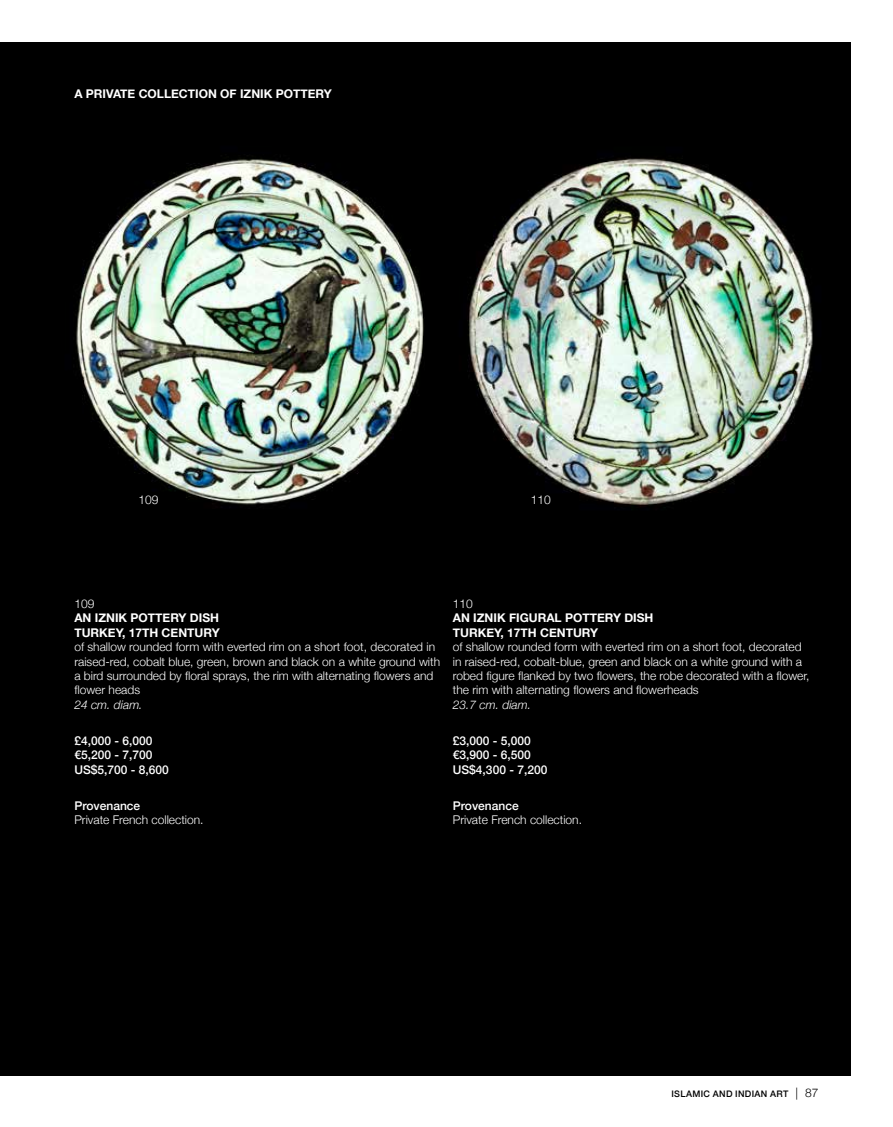
<style>
.page{position:relative;width:893px;height:1127px;background:#fff}
.page>*{position:absolute;margin:0;border:0;box-sizing:border-box;transform-origin:0 0}
.t1{font:300 12px/14.4px "Helvetica Neue";color:#fff}
.t2{font:700 12px/14.4px "Helvetica Neue";color:#fff}
.t3{font:500 12px/14.4px "Helvetica Neue";color:#fff}
.t4{font:italic 300 12px "Helvetica Neue";color:#fff}
.t5{font:500 9px "Helvetica Neue";letter-spacing:.04em;color:#000}
.s1{font-weight:300;font-size:12px}
</style>
<div class="page">
<div style="left:0;top:43px;width:850px;height:1033px;background:#000"></div>
<img style="left:76px;top:159px;width:348px;height:346px">
<img style="left:468px;top:158px;width:345px;height:349px">
<p class="t2" style="left:74px;top:87px;width:259px">A PRIVATE COLLECTION OF IZNIK POTTERY</p>
<p class="t1" style="left:139px;top:492px;width:22px">109</p>
<p class="t1" style="left:531px;top:492px;width:22px">110</p>
<p class="t1" style="left:74px;top:596px;width:22px">109</p>
<p class="t2" style="left:74px;top:611px;width:147px">AN IZNIK POTTERY DISH<br>TURKEY, 17TH CENTURY</p>
<p class="t1" style="left:74px;top:639px;width:367px">of shallow rounded form with everted rim on a short foot, decorated in raised-red, cobalt blue, green, brown and black on a white ground with a bird surrounded by floral sprays, the rim with alternating flowers and flower heads</p>
<p class="t4" style="left:74px;top:695px;width:70px">24 cm. diam.</p>
<p class="t3" style="left:74px;top:732px;width:96px">£4,000 - 6,000 €5,200 - 7,700<br>US$5,700 - 8,600</p>
<p class="t3" style="left:74px;top:797px;width:67px">Provenance</p>
<p class="t1" style="left:74px;top:812px;width:131px">Private French collection.</p>
<p class="t1" style="left:453px;top:596px;width:22px">110</p>
<p class="t2" style="left:453px;top:611px;width:202px">AN IZNIK FIGURAL POTTERY DISH<br>TURKEY, 17TH CENTURY</p>
<p class="t1" style="left:453px;top:639px;width:358px">of shallow rounded form with everted rim on a short foot, decorated in raised-red, cobalt-blue, green and black on a white ground with a robed figure flanked by two flowers, the robe decorated with a flower, the rim with alternating flowers and flowerheads</p>
<p class="t4" style="left:453px;top:695px;width:80px">23.7 cm. diam.</p>
<p class="t3" style="left:453px;top:732px;width:96px">£3,000 - 5,000 €3,900 - 6,500<br>US$4,300 - 7,200</p>
<p class="t3" style="left:453px;top:797px;width:67px">Provenance</p>
<p class="t1" style="left:453px;top:812px;width:131px">Private French collection.</p>
<p class="t5" style="left:671px;top:1087px;width:149px">ISLAMIC AND INDIAN ART <span class="s1">| 87</span></p>
</div>
